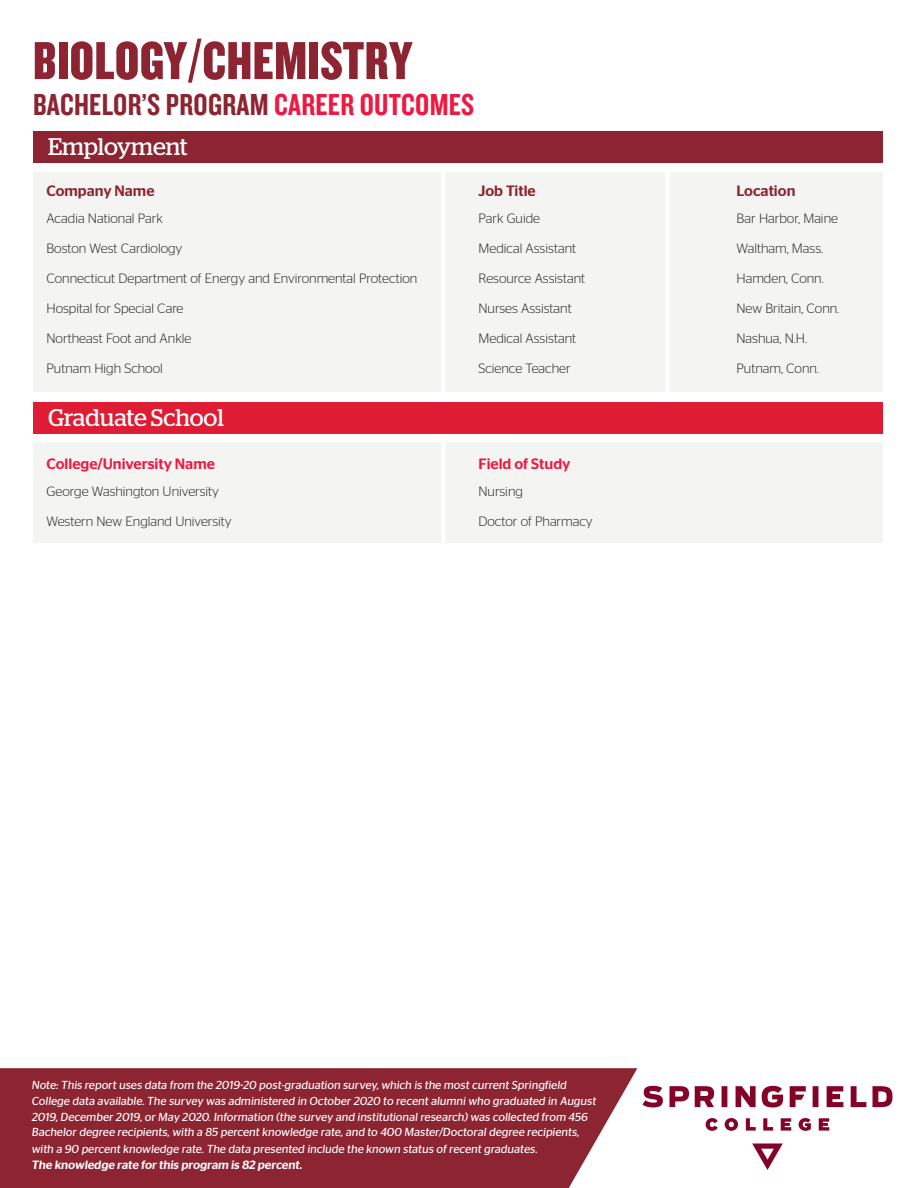
<style>
.page{position:relative;width:918px;height:1188px;background:#fff}
.page>*{position:absolute;margin:0;border:0;box-sizing:border-box;transform-origin:0 0}
.t1{font:55.5px "Knockout 69 Full Liteweight";letter-spacing:.01em;color:#8d2431}
.t2{font:31.5px "Knockout 49 Liteweight";letter-spacing:.01em;color:#8d2431}
.t3{font:24px "Stag";letter-spacing:-.005em;color:#fff}
.t4{font:500 15px "Stag Sans";color:#ed1943}
.t5{font:500 15px "Stag Sans";color:#8d2431}
.t6{font:300 13.5px "Stag Sans";color:#231f20}
.t7{font:500 12px "Stag Sans";color:#fff}
.t8{font:11.7px/15.8px "Stag Sans";color:#fff}
.s1{color:#ed1943}
</style>
<div class="page">
<div style="left:33px;top:442px;width:849px;height:101px;background:#f4f4f2"></div>
<div style="left:33px;top:173px;width:849px;height:219px;background:#f4f4f2"></div>
<div style="left:33px;top:131px;width:849px;height:32px;background:#8d2431"></div>
<div style="left:441px;top:168px;width:5px;height:393px;background:#fff"></div>
<div style="left:665px;top:170px;width:5px;height:226px;background:#fff"></div>
<svg style="left:642px;top:1086px;width:251px;height:21px"></svg>
<svg style="left:752px;top:1144px;width:31px;height:26px"></svg>
<svg style="left:706px;top:1118px;width:123px;height:13px"></svg>
<div style="left:0;top:1068px;width:637px;height:120px;background:#8d2431"></div>
<div style="left:33px;top:402px;width:849px;height:32px;background:#de1d34"></div>
<p class="t1" style="left:33px;top:26px;width:381px">BIOLOGY/CHEMISTRY</p>
<p class="t2" style="left:33px;top:85px;width:443px">BACHELOR’S PROGRAM <span class="s1">CAREER OUTCOMES</span></p>
<p class="t3" style="left:48px;top:132px;width:141px">Employment</p>
<p class="t5" style="left:46px;top:182px;width:109px">Company Name</p>
<p class="t5" style="left:478px;top:182px;width:59px">Job Title</p>
<p class="t5" style="left:736px;top:182px;width:60px">Location</p>
<p class="t6" style="left:46px;top:210px;width:118px">Acadia National Park</p>
<p class="t6" style="left:478px;top:210px;width:63px">Park Guide</p>
<p class="t6" style="left:736px;top:210px;width:103px">Bar Harbor, Maine</p>
<p class="t6" style="left:46px;top:240px;width:137px">Boston West Cardiology</p>
<p class="t6" style="left:478px;top:240px;width:99px">Medical Assistant</p>
<p class="t6" style="left:736px;top:240px;width:88px">Waltham, Mass.</p>
<p class="t6" style="left:46px;top:270px;width:372px">Connecticut Department of Energy and Environmental Protection</p>
<p class="t6" style="left:478px;top:270px;width:108px">Resource Assistant</p>
<p class="t6" style="left:736px;top:270px;width:89px">Hamden, Conn.</p>
<p class="t6" style="left:46px;top:300px;width:139px">Hospital for Special Care</p>
<p class="t6" style="left:478px;top:300px;width:95px">Nurses Assistant</p>
<p class="t6" style="left:736px;top:300px;width:104px">New Britain, Conn.</p>
<p class="t6" style="left:46px;top:330px;width:146px">Northeast Foot and Ankle</p>
<p class="t6" style="left:478px;top:330px;width:99px">Medical Assistant</p>
<p class="t6" style="left:736px;top:330px;width:72px">Nashua, N.H.</p>
<p class="t6" style="left:46px;top:360px;width:118px">Putnam High School</p>
<p class="t6" style="left:478px;top:360px;width:94px">Science Teacher</p>
<p class="t6" style="left:736px;top:360px;width:84px">Putnam, Conn.</p>
<p class="t3" style="left:48px;top:404px;width:177px">Graduate School</p>
<p class="t4" style="left:46px;top:455px;width:170px">College/University Name</p>
<p class="t4" style="left:478px;top:455px;width:93px">Field of Study</p>
<p class="t6" style="left:46px;top:483px;width:174px">George Washington University</p>
<p class="t6" style="left:478px;top:483px;width:46px">Nursing</p>
<p class="t6" style="left:46px;top:513px;width:187px">Western New England University</p>
<p class="t6" style="left:478px;top:513px;width:116px">Doctor of Pharmacy</p>
<p class="t8" style="left:32px;top:1077px;width:568px">Note: This report uses data from the 2019-20 post-graduation survey, which is the most current Springfield<br>College data available. The survey was administered in October 2020 to recent alumni who graduated in August<br>2019, December 2019, or May 2020. Information (the survey and institutional research) was collected from 456</p>
<p class="t8" style="left:32px;top:1124px;width:551px">Bachelor degree recipients, with a 85 percent knowledge rate, and to 400 Master/Doctoral degree recipients,</p>
<p class="t8" style="left:32px;top:1140px;width:509px">with a 90 percent knowledge rate. The data presented include the known status of recent graduates.</p>
<p class="t7" style="left:32px;top:1158px;width:274px">The knowledge rate for this program is 82 percent.</p>
</div>
